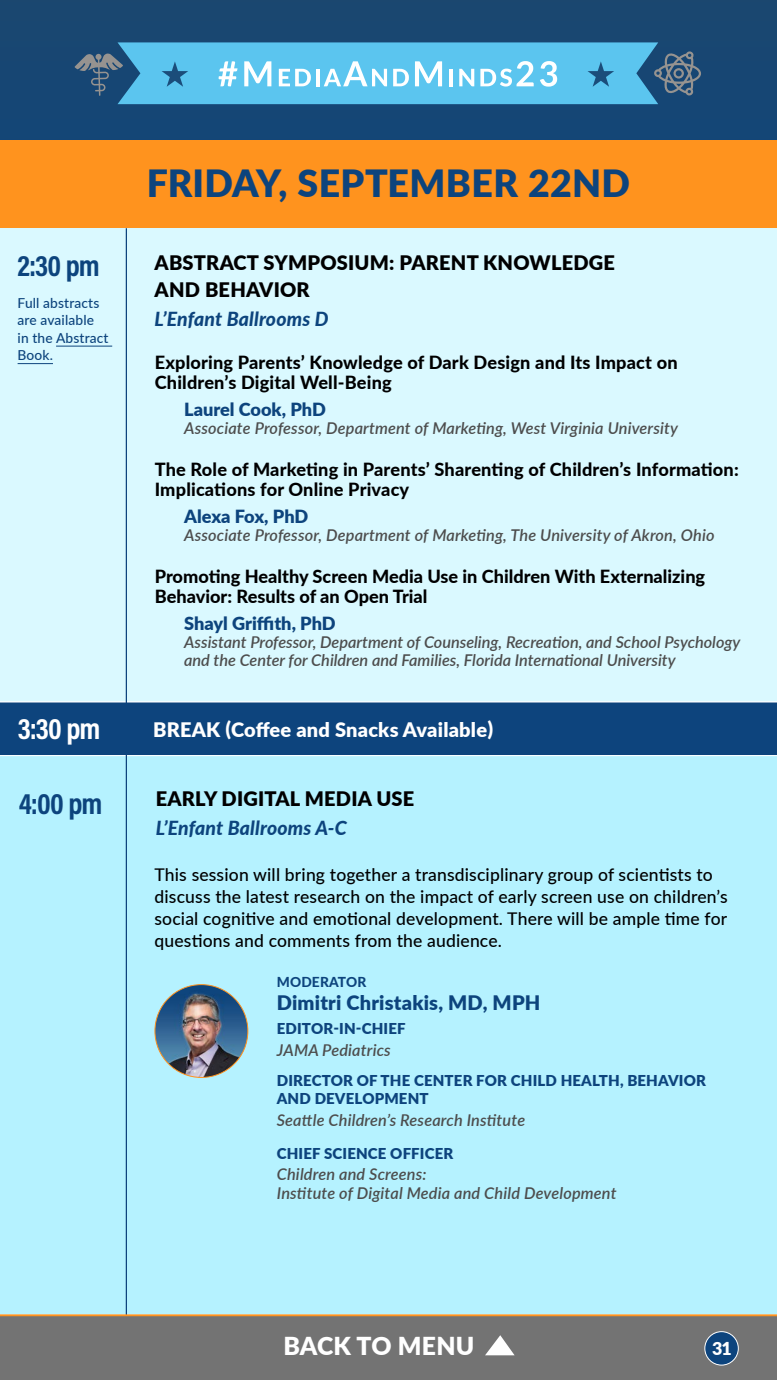
<style>
.page{position:relative;width:777px;height:1380px;background:#fff}
.page>*{position:absolute;margin:0;border:0;box-sizing:border-box;transform-origin:0 0}
.t1{font:900 37.5px "Lato";letter-spacing:.005em;color:#0d447d}
.t2{font:30px "Acumin Variable Concept";letter-spacing:-.03em;color:#0d447d}
.t3{font:30px "Acumin Variable Concept";color:#fff}
.t4{font:900 24.75px "Lato";letter-spacing:.01em;color:#fff}
.t5{font:900 20px/26.5px "Lato";letter-spacing:.01em;color:#000}
.t6{font:900 20px "Lato";letter-spacing:.01em;color:#fff}
.t7{font:900 20px "Lato";letter-spacing:.01em;color:#0d447d}
.t8{font:italic 800 19.38px "Lato";letter-spacing:.01em;color:#0d447d}
.t9{font:800 18.12px/20px "Lato";letter-spacing:.005em;color:#000}
.t10{font:900 18.12px "Lato";color:#0d447d}
.t11{font:900 17.81px "Lato";color:#fff}
.t12{font:500 17.5px/21.9px "Lato";letter-spacing:.01em;color:#000}
.t13{font:italic 600 16.25px/18.1px "Lato";letter-spacing:.005em;color:#4d4d4d}
.t14{font:900 15px/18.8px "Lato";letter-spacing:.01em;color:#0d447d}
.t15{font:500 13.75px/17.5px "Lato";letter-spacing:.01em;color:#0d447d}
.t16{font:800 13.75px "Lato";letter-spacing:.01em;color:#0d447d}
</style>
<div class="page">
<div style="left:0;top:0;width:776px;height:1380px;background:#184672"></div>
<div style="left:0;top:228px;width:776px;height:473px;background:#daf9ff"></div>
<div style="left:0;top:141px;width:776px;height:87px;background:#ff931e"></div>
<div style="left:0;top:701px;width:776px;height:54px;background:#0d447d"></div>
<div style="left:0;top:755px;width:776px;height:559px;background:#b5f2ff"></div>
<hr style="left:126px;top:228px;width:1px;height:1090px;background:#0d447d">
<svg style="left:75px;top:42px;width:625px;height:62px;background:#5eb4d9"></svg>
<div style="left:0;top:1314px;width:776px;height:66px;background:#737373"></div>
<svg style="left:485px;top:1335px;width:29px;height:20px"></svg>
<img style="left:155px;top:985px;width:93px;height:92px;border-radius:46px">
<hr style="left:56px;top:346px;width:56px;height:1px;background:#0d447d">
<hr style="left:18px;top:363px;width:35px;height:1px;background:#0d447d">
<div style="left:704px;top:1332px;width:34px;height:33px;background:#0d447d;border-radius:50%"></div>
<div style="left:704px;top:1331px;width:34px;height:35px;border:1px solid #fff;border-radius:50%"></div>
<h1 class="t1" style="left:147px;top:155px;width:484px">FRIDAY, SEPTEMBER 22ND</h1>
<h2 class="t2" style="left:18px;top:245px;width:84px">2:30 pm</h2>
<p class="t5" style="left:154px;top:249px;width:461px">ABSTRACT SYMPOSIUM: PARENT KNOWLEDGE<br>AND BEHAVIOR</p>
<p class="t8" style="left:154px;top:304px;width:175px">L’Enfant Ballrooms D</p>
<p class="t15" style="left:18px;top:294px;width:92px">Full abstracts are available in the Abstract<br>Book.</p>
<p class="t9" style="left:155px;top:352px;width:524px">Exploring Parents’ Knowledge of Dark Design and Its Impact on<br>Children’s Digital Well-Being</p>
<p class="t10" style="left:184px;top:396px;width:143px">Laurel Cook, PhD</p>
<p class="t13" style="left:184px;top:418px;width:495px">Associate Professor, Department of Marketing, West Virginia University</p>
<p class="t9" style="left:155px;top:458px;width:585px">The Role of Marketing in Parents’ Sharenting of Children’s Information:<br>Implications for Online Privacy</p>
<p class="t10" style="left:184px;top:502px;width:126px">Alexa Fox, PhD</p>
<p class="t13" style="left:184px;top:525px;width:531px">Associate Professor, Department of Marketing, The University of Akron, Ohio</p>
<p class="t9" style="left:155px;top:565px;width:551px">Promoting Healthy Screen Media Use in Children With Externalizing<br>Behavior: Results of an Open Trial</p>
<p class="t10" style="left:184px;top:609px;width:153px">Shayl Griffith, PhD</p>
<p class="t13" style="left:184px;top:632px;width:557px">Assistant Professor, Department of Counseling, Recreation, and School Psychology and the Center for Children and Families, Florida International University</p>
<h2 class="t3" style="left:18px;top:708px;width:84px">3:30 pm</h2>
<p class="t6" style="left:153px;top:715px;width:341px">BREAK (Coffee and Snacks Available)</p>
<h2 class="t2" style="left:19px;top:783px;width:85px">4:00 pm</h2>
<p class="t5" style="left:156px;top:784px;width:260px">EARLY DIGITAL MEDIA USE</p>
<p class="t8" style="left:156px;top:813px;width:192px">L’Enfant Ballrooms A-C</p>
<p class="t12" style="left:154px;top:863px;width:574px">This session will bring together a transdisciplinary group of scientists to discuss the latest research on the impact of early screen use on children’s social cognitive and emotional development. There will be ample time for questions and comments from the audience.</p>
<p class="t16" style="left:277px;top:972px;width:91px">MODERATOR</p>
<p class="t7" style="left:277px;top:988px;width:265px">Dimitri Christakis, MD, MPH</p>
<p class="t14" style="left:277px;top:1019px;width:130px">EDITOR-IN-CHIEF</p>
<p class="t13" style="left:277px;top:1040px;width:115px">JAMA Pediatrics</p>
<p class="t14" style="left:277px;top:1070px;width:430px">DIRECTOR OF THE CENTER FOR CHILD HEALTH, BEHAVIOR<br>AND DEVELOPMENT</p>
<p class="t13" style="left:277px;top:1110px;width:250px">Seattle Children’s Research Institute</p>
<p class="t14" style="left:277px;top:1143px;width:178px">CHIEF SCIENCE OFFICER</p>
<p class="t13" style="left:277px;top:1164px;width:341px;line-height:18.8px">Children and Screens:<br>Institute of Digital Media and Child Development</p>
<h3 class="t4" style="left:283px;top:1327px;width:192px">BACK TO MENU</h3>
<p class="t11" style="left:711px;top:1335px;width:21px">31</p>
</div>
